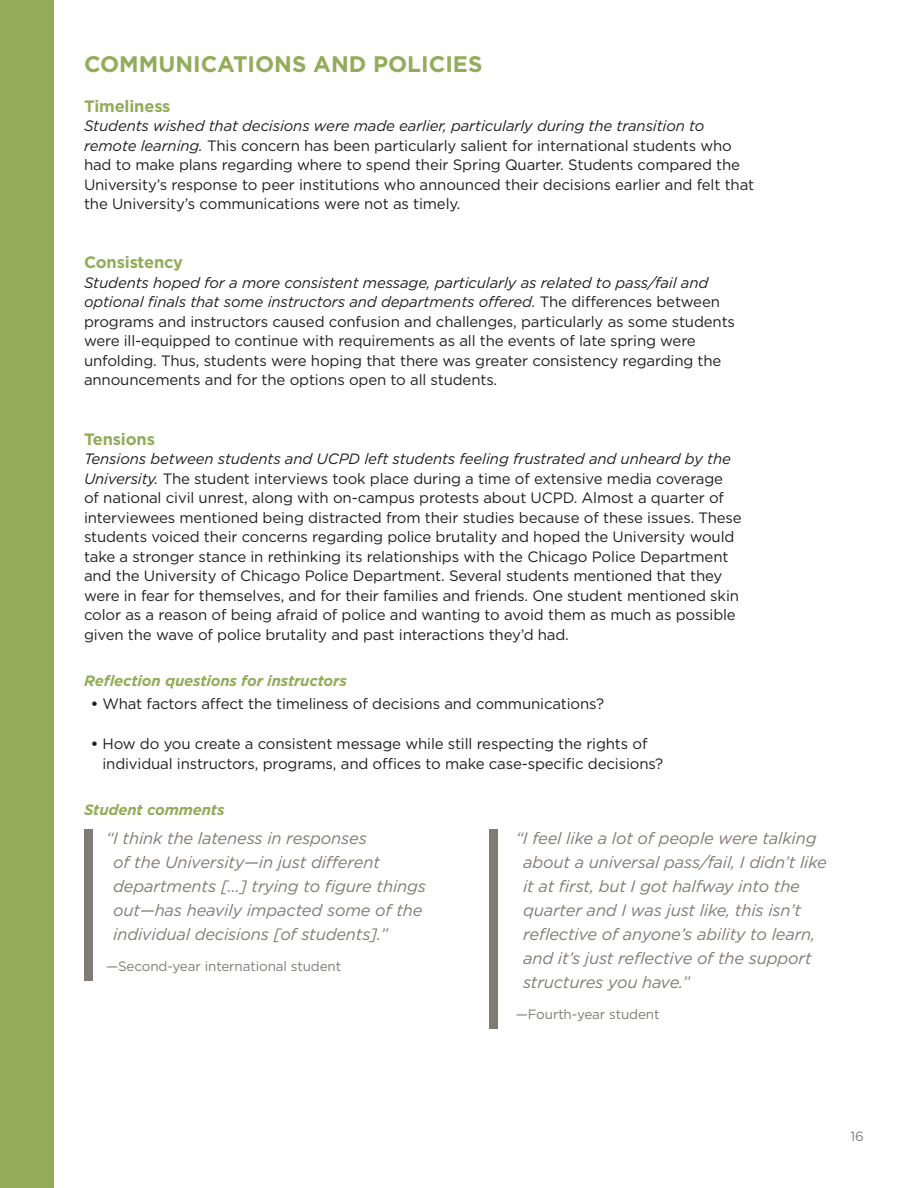
<style>
.page{position:relative;width:918px;height:1188px;background:#fff}
.page>*{position:absolute;margin:0;border:0;box-sizing:border-box;transform-origin:0 0}
.Maroon_Header{font:700 22.5px "Gotham";color:#93ac5a}
.Body_Copy_10_13{font:italic 16.5px/24px "Gotham";letter-spacing:-.01em;color:#817b75}
.Maroon_subhead{font:700 16.5px "Gotham";letter-spacing:-.01em;color:#93ac5a}
.Body_Copy_10_13-2{font:15px/19.5px "Gotham";letter-spacing:-.01em;color:#231f20}
.Body_Subhead___Itali{font:italic 700 15px "Gotham";letter-spacing:-.01em;color:#93ac5a}
.Body_Copy_10_13-3{font:13.5px "Gotham";letter-spacing:-.01em;color:#817b75}
.s1{font-style:italic}
.s2{font-weight:700}
</style>
<div class="page">
<div style="left:0;top:0;width:54px;height:1188px;background:#93ac5a"></div>
<div style="left:84px;top:829px;width:8px;height:152px;background:#817b75"></div>
<div style="left:489px;top:829px;width:8px;height:200px;background:#817b75"></div>
<p class="Maroon_Header" style="left:84px;top:49px;width:400px">COMMUNICATIONS AND POLICIES</p>
<p class="Maroon_subhead" style="left:84px;top:95px;width:88px">Timeliness</p>
<p class="Body_Copy_10_13-2" style="left:84px;top:116px;width:672px"><span class="s1">Students wished that decisions were made earlier, particularly during the transition to remote learning.</span> This concern has been particularly salient for international students who had to make plans regarding where to spend their Spring Quarter. Students compared the University’s response to peer institutions who announced their decisions earlier and felt that the University’s communications were not as timely.</p>
<p class="Maroon_subhead" style="left:84px;top:252px;width:101px">Consistency</p>
<p class="Body_Copy_10_13-2" style="left:84px;top:273px;width:653px"><span class="s1">Students hoped for a more consistent message, particularly as related to pass/fail and optional finals that some instructors and departments offered.</span> The differences between programs and instructors caused confusion and challenges, particularly as some students were ill-equipped to continue with requirements as all the events of late spring were unfolding. Thus, students were hoping that there was greater consistency regarding the announcements and for the options open to all students.</p>
<p class="Maroon_subhead" style="left:84px;top:428px;width:72px">Tensions</p>
<p class="Body_Copy_10_13-2" style="left:84px;top:449px;width:659px"><span class="s1">Tensions between students and UCPD left students feeling frustrated and unheard by the University.</span> The student interviews took place during a time of extensive media coverage of national civil unrest, along with on-campus protests about UCPD. Almost a quarter of interviewees mentioned being distracted from their studies because of these issues. These students voiced their concerns regarding police brutality and hoped the University would take a stronger stance in rethinking its relationships with the Chicago Police Department and the University of Chicago Police Department. Several students mentioned that they were in fear for themselves, and for their families and friends. One student mentioned skin color as a reason of being afraid of police and wanting to avoid them as much as possible given the wave of police brutality and past interactions they’d had.</p>
<p class="Body_Subhead___Itali" style="left:84px;top:671px;width:264px">Reflection questions for instructors</p>
<p class="Body_Copy_10_13-2" style="left:91px;top:694px;width:515px"><span class="s2">•</span> What factors affect the timeliness of decisions and communications?</p>
<p class="Body_Copy_10_13-2" style="left:102px;top:734px;width:562px;text-indent:-12px"><span class="s2">•</span> How do you create a consistent message while still respecting the rights of individual instructors, programs, and offices to make case-specific decisions?</p>
<p class="Body_Subhead___Itali" style="left:84px;top:800px;width:142px">Student comments</p>
<p class="Body_Copy_10_13" style="left:113px;top:826px;width:314px;text-indent:-7px">“I think the lateness in responses<br>of the University—in just different departments […] trying to figure things out—has heavily impacted some of the individual decisions [of students].”</p>
<p class="Body_Copy_10_13-3" style="left:106px;top:958px;width:237px">—Second-year international student</p>
<p class="Body_Copy_10_13" style="left:523px;top:826px;width:305px;text-indent:-7px">“I feel like a lot of people were talking about a universal pass/fail, I didn’t like it at first, but I got halfway into the quarter and I was just like, this isn’t reflective of anyone’s ability to learn, and it’s just reflective of the support structures you have.”</p>
<p class="Body_Copy_10_13-3" style="left:516px;top:1005px;width:145px">—Fourth-year student</p>
<p class="Body_Copy_10_13-3" style="left:851px;top:1128px;width:15px">16</p>
</div>
